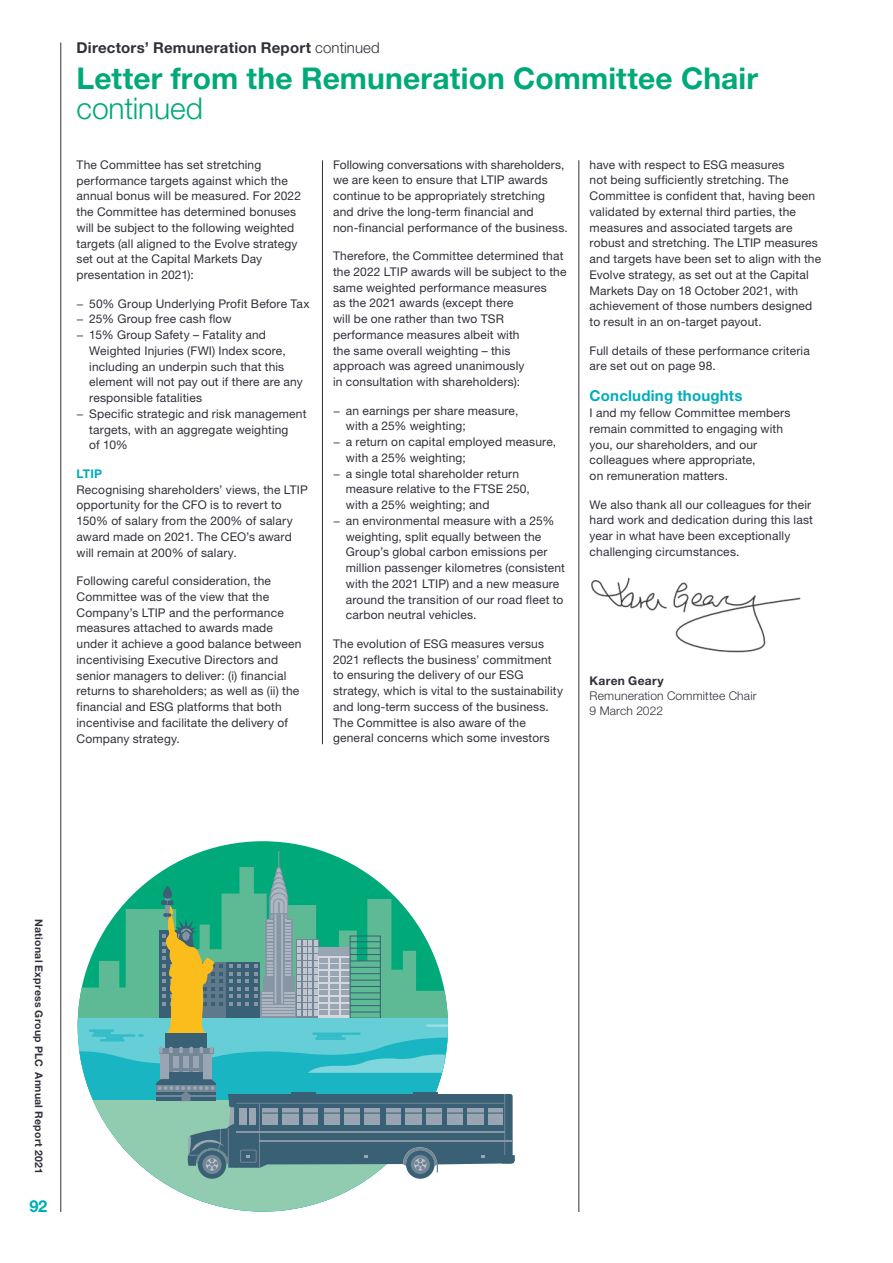
<style>
.page{position:relative;width:893px;height:1263px;background:#fff}
.page>*{position:absolute;margin:0;border:0;box-sizing:border-box;transform-origin:0 0}
.t1{font:700 30px "Helvetica Neue LT Std";letter-spacing:.005em;color:#00a97a}
.t2{font:300 30px "Helvetica Neue LT Std";letter-spacing:-.005em;color:#00a97a}
.t3{font:700 16.5px "Helvetica Neue LT Std";color:#00adbb}
.t4{font:700 15px "Helvetica Neue LT Std";letter-spacing:.015em;color:#322f3a}
.t5{font:700 15px "Helvetica Neue LT Std";letter-spacing:.015em;color:#00adbb}
.t6{font:12px/15.8px "Helvetica Neue LT Std";letter-spacing:.015em;color:#322f3a}
.t7{font:300 12px/15px "Helvetica Neue LT Std";letter-spacing:.015em;color:#322f3a}
.t8{font:700 12px "Helvetica Neue LT Std";letter-spacing:.025em;color:#322f3a}
.t9{font:700 12px "Helvetica Neue LT Std";color:#00adbb}
.t10{font:700 10.5px "Helvetica Neue LT Std";letter-spacing:.03em;color:#322f3a}
.s1{font-weight:300}
</style>
<div class="page">
<svg style="left:78px;top:851px;width:437px;height:360px"></svg>
<img style="left:591px;top:577px;width:210px;height:76px">
<hr style="left:61px;top:43px;width:1px;height:1169px;background:#322f3a">
<hr style="left:322px;top:160px;width:1px;height:584px;background:#322f3a">
<hr style="left:579px;top:160px;width:1px;height:1052px;background:#322f3a">
<p class="t4" style="left:77px;top:39px;width:305px">Directors’ Remuneration Report <span class="s1">continued</span></p>
<h1 class="t1" style="left:77px;top:60px;width:683px">Letter from the Remuneration Committee Chair</h1>
<h1 class="t2" style="left:77px;top:90px;width:128px">continued</h1>
<p class="t6" style="left:77px;top:157px;width:226px">The Committee has set stretching performance targets against which the annual bonus will be measured. For 2022 the Committee has determined bonuses will be subject to the following weighted targets (all aligned to the Evolve strategy set out at the Capital Markets Day presentation in 2021):</p>
<p class="t6" style="left:77px;top:295px;width:235px">− 50% Group Underlying Profit Before Tax</p>
<p class="t6" style="left:77px;top:311px;width:157px">− 25% Group free cash flow</p>
<p class="t6" style="left:77px;top:327px;width:191px">− 15% Group Safety – Fatality and</p>
<p class="t6" style="left:89px;top:343px;width:198px">Weighted Injuries (FWI) Index score,</p>
<p class="t6" style="left:89px;top:358px;width:196px">including an underpin such that this</p>
<p class="t6" style="left:89px;top:374px;width:215px">element will not pay out if there are any</p>
<p class="t6" style="left:89px;top:390px;width:114px">responsible fatalities</p>
<p class="t6" style="left:77px;top:406px;width:231px">− Specific strategic and risk management</p>
<p class="t6" style="left:89px;top:421px;width:201px">targets, with an aggregate weighting</p>
<p class="t6" style="left:89px;top:437px;width:40px">of 10%</p>
<p class="t9" style="left:77px;top:466px;width:27px">LTIP</p>
<p class="t6" style="left:77px;top:481px;width:233px">Recognising shareholders’ views, the LTIP opportunity for the CFO is to revert to 150% of salary from the 200% of salary award made on 2021. The CEO’s award will remain at 200% of salary.</p>
<p class="t6" style="left:77px;top:573px;width:227px">Following careful consideration, the Committee was of the view that the Company’s LTIP and the performance measures attached to awards made under it achieve a good balance between incentivising Executive Directors and senior managers to deliver: (i) financial returns to shareholders; as well as (ii) the financial and ESG platforms that both incentivise and facilitate the delivery of Company strategy.</p>
<p class="t6" style="left:333px;top:156px;width:236px">Following conversations with shareholders, we are keen to ensure that LTIP awards continue to be appropriately stretching and drive the long-term financial and non-financial performance of the business.</p>
<p class="t6" style="left:333px;top:248px;width:235px">Therefore, the Committee determined that the 2022 LTIP awards will be subject to the same weighted performance measures<br>as the 2021 awards (except there<br>will be one rather than two TSR performance measures albeit with<br>the same overall weighting – this<br>approach was agreed unanimously<br>in consultation with shareholders):</p>
<p class="t6" style="left:333px;top:402px;width:187px">− an earnings per share measure,</p>
<p class="t6" style="left:346px;top:418px;width:121px">with a 25% weighting;</p>
<p class="t6" style="left:333px;top:434px;width:225px">− a return on capital employed measure,</p>
<p class="t6" style="left:346px;top:450px;width:121px">with a 25% weighting;</p>
<p class="t6" style="left:333px;top:465px;width:187px">− a single total shareholder return</p>
<p class="t6" style="left:346px;top:481px;width:185px">measure relative to the FTSE 250,</p>
<p class="t6" style="left:346px;top:497px;width:145px">with a 25% weighting; and</p>
<p class="t6" style="left:333px;top:513px;width:223px">− an environmental measure with a 25%</p>
<p class="t6" style="left:346px;top:528px;width:197px">weighting, split equally between the</p>
<p class="t6" style="left:346px;top:544px;width:203px">Group’s global carbon emissions per</p>
<p class="t6" style="left:346px;top:560px;width:221px">million passenger kilometres (consistent</p>
<p class="t6" style="left:346px;top:576px;width:215px">with the 2021 LTIP) and a new measure</p>
<p class="t6" style="left:346px;top:591px;width:219px">around the transition of our road fleet to</p>
<p class="t6" style="left:346px;top:607px;width:132px">carbon neutral vehicles.</p>
<p class="t6" style="left:333px;top:636px;width:231px">The evolution of ESG measures versus 2021 reflects the business’ commitment to ensuring the delivery of our ESG strategy, which is vital to the sustainability and long-term success of the business.<br>The Committee is also aware of the general concerns which some investors</p>
<p class="t6" style="left:590px;top:156px;width:233px">have with respect to ESG measures<br>not being sufficiently stretching. The Committee is confident that, having been validated by external third parties, the measures and associated targets are robust and stretching. The LTIP measures and targets have been set to align with the Evolve strategy, as set out at the Capital Markets Day on 18 October 2021, with achievement of those numbers designed to result in an on-target payout.</p>
<p class="t6" style="left:590px;top:342px;width:222px">Full details of these performance criteria are set out on page 98.</p>
<p class="t5" style="left:590px;top:387px;width:154px">Concluding thoughts</p>
<p class="t6" style="left:590px;top:405px;width:202px">I and my fellow Committee members remain committed to engaging with you, our shareholders, and our colleagues where appropriate,<br>on remuneration matters.</p>
<p class="t6" style="left:590px;top:496px;width:225px">We also thank all our colleagues for their hard work and dedication during this last year in what have been exceptionally challenging circumstances.</p>
<p class="t8" style="left:590px;top:673px;width:75px">Karen Geary</p>
<p class="t7" style="left:590px;top:688px;width:168px">Remuneration Committee Chair<br>9 March 2022</p>
<p class="t10" style="left:45px;top:919px;width:257px;rotate:90deg">National Express Group PLC Annual Report 2021</p>
<h2 class="t3" style="left:29px;top:1196px;width:19px">92</h2>
</div>
